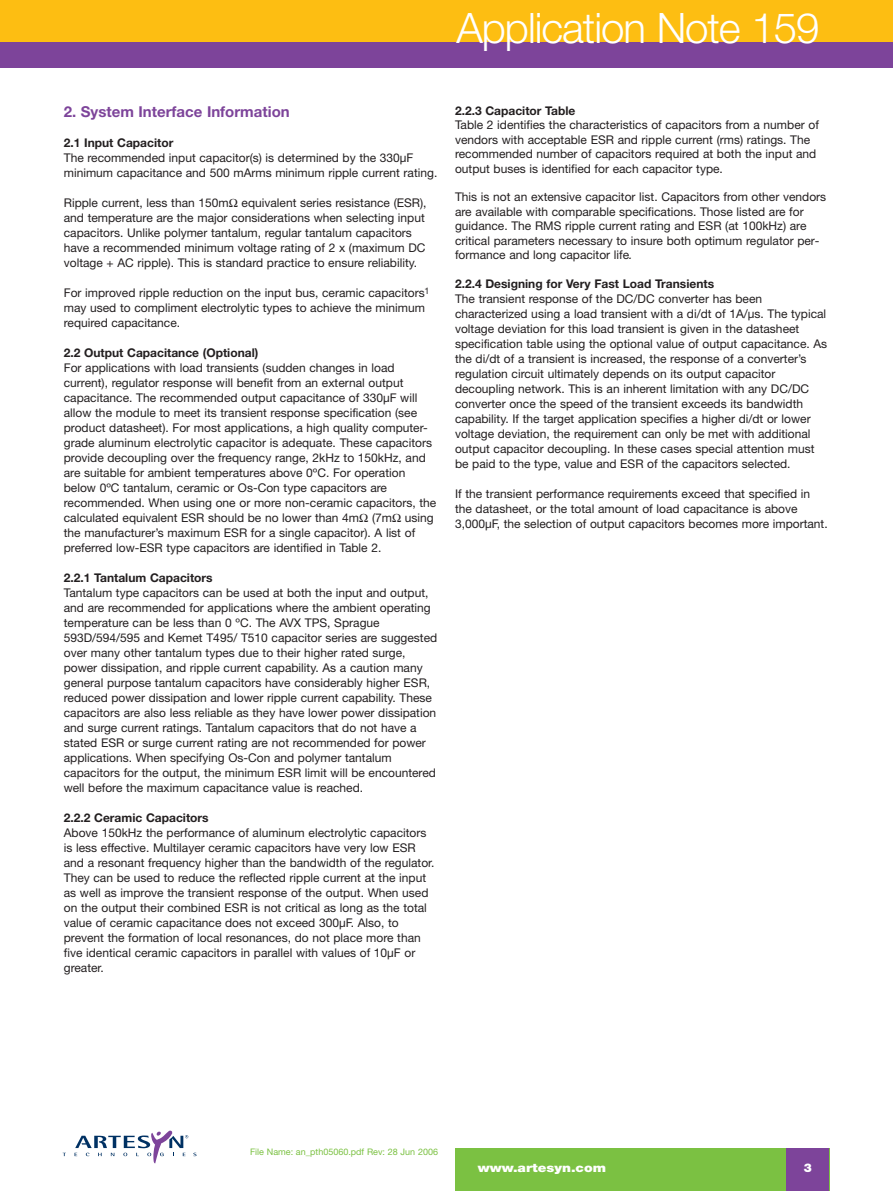
<style>
.page{position:relative;width:893px;height:1191px;background:#fff}
.page>*{position:absolute;margin:0;border:0;box-sizing:border-box;transform-origin:0 0}
.t1{font:300 42px "Helvetica Neue";letter-spacing:-.025em;color:#fff}
.t2{font:700 15px "Helvetica Neue";color:#7d449a}
.t3{font:12px/15px "Helvetica Neue";color:#231f20}
.t4{font:700 12px "Helvetica Neue";color:#231f20}
.t5{font:900 12px "Helvetica Neue";color:#fff;scale:1.15 1}
.t6{font:900 12px "Helvetica Neue";color:#fff}
.t7{font:9px "Helvetica Neue";color:#7bc142}
.s1{font-style:italic}
</style>
<div class="page">
<div style="left:455px;top:1148px;width:374px;height:43px;background:#7bc142"></div>
<div style="left:0;top:0;width:893px;height:43px;background:#fdbe12"></div>
<svg style="left:75px;top:1130px;width:122px;height:33px"></svg>
<div style="left:787px;top:1148px;width:42px;height:43px;background:#7d449a"></div>
<div style="left:0;top:43px;width:893px;height:25px;background:#7d449a"></div>
<h1 class="t1" style="left:456px;top:13px;width:364px">Application Note 159</h1>
<p class="t2" style="left:64px;top:106px;width:227px">2. System Interface Information</p>
<p class="t4" style="left:64px;top:138px;width:111px">2.1 Input Capacitor</p>
<p class="t3" style="left:64px;top:151px;width:375px">The recommended input capacitor(s) is determined by the 330µF minimum capacitance and 500 mArms minimum ripple current rating.</p>
<p class="t3" style="left:64px;top:196px;width:364px">Ripple current, less than 150m equivalent series resistance (ESR), and temperature are the major considerations when selecting input capacitors. Unlike polymer tantalum, regular tantalum capacitors have a recommended minimum voltage rating of 2 x (maximum DC voltage + AC ripple). This is standard practice to ensure reliability.</p>
<p class="t3" style="left:64px;top:286px;width:367px">For improved ripple reduction on the input bus, ceramic capacitors<sup>1 </sup>may used to compliment electrolytic types to achieve the minimum required capacitance.</p>
<p class="t4" style="left:64px;top:348px;width:196px">2.2 Output Capacitance (Optional)</p>
<p class="t3" style="left:64px;top:361px;width:374px">For applications with load transients (sudden changes in load current), regulator response will benefit from an external output capacitance. The recommended output capacitance of 330µF will allow the module to meet its transient response specification (see product datasheet). For most applications, a high quality computer&shy;grade aluminum electrolytic capacitor is adequate. These capacitors provide decoupling over the frequency range, 2kHz to 150kHz, and are suitable for ambient temperatures above 0ºC. For operation below 0ºC tantalum, ceramic or Os-Con type capacitors are recommended. When using one or more non-ceramic capacitors, the calculated equivalent ESR should be no lower than 4m (7m using the manufacturer’s maximum ESR for a single capacitor). A list of preferred low-ESR type capacitors are identified in Table 2.</p>
<p class="t4" style="left:64px;top:573px;width:150px">2.2.1 Tantalum Capacitors</p>
<p class="t3" style="left:64px;top:586px;width:375px">Tantalum type capacitors can be used at both the input and output, and are recommended for applications where the ambient operating temperature can be less than 0 ºC. The AVX TPS, Sprague 593D/594/595 and Kemet T495/ T510 capacitor series are suggested over many other tantalum types due to their higher rated surge, power dissipation, and ripple current capability. As a caution many general purpose tantalum capacitors have considerably higher ESR, reduced power dissipation and lower ripple current capability. These capacitors are also less reliable as they have lower power dissipation and surge current ratings. Tantalum capacitors that do not have a stated ESR or surge current rating are not recommended for power applications. When specifying Os-Con and polymer tantalum capacitors for the output, the minimum ESR limit will be encountered well before the maximum capacitance value is reached.</p>
<p class="t4" style="left:64px;top:813px;width:146px">2.2.2 Ceramic Capacitors</p>
<p class="t3" style="left:64px;top:826px;width:372px">Above 150kHz the performance of aluminum electrolytic capacitors is less effective. Multilayer ceramic capacitors have very low ESR and a resonant frequency higher than the bandwidth of the regulator.<br>They can be used to reduce the reflected ripple current at the input as well as improve the transient response of the output. When used on the output their combined ESR is not critical as long as the total value of ceramic capacitance does not exceed 300µF. Also, to prevent the formation of local resonances, do not place more than five identical ceramic capacitors in parallel with values of 10µF or greater.</p>
<p class="t4" style="left:455px;top:106px;width:122px">2.2.3 Capacitor Table</p>
<p class="t3" style="left:455px;top:119px;width:365px;line-height:14.4px">Table 2 identifies the characteristics of capacitors from a number of vendors with acceptable ESR and ripple current (rms) ratings. The recommended number of capacitors required at both the input and output buses is identified for each capacitor type.</p>
<p class="t3" style="left:455px;top:191px;width:373px;line-height:14.4px">This is not an extensive capacitor list. Capacitors from other vendors are available with comparable specifications. Those listed are for guidance. The RMS ripple current rating and ESR (at 100kHz) are critical parameters necessary to insure both optimum regulator per&shy;formance and long capacitor life<span class="s1">.</span></p>
<p class="t4" style="left:455px;top:279px;width:261px">2.2.4 Designing for Very Fast Load Transients</p>
<p class="t3" style="left:455px;top:292px;width:374px">The transient response of the DC/DC converter has been characterized using a load transient with a di/dt of 1A/µs. The typical voltage deviation for this load transient is given in the datasheet specification table using the optional value of output capacitance. As the di/dt of a transient is increased, the response of a converter’s regulation circuit ultimately depends on its output capacitor decoupling network. This is an inherent limitation with any DC/DC converter once the speed of the transient exceeds its bandwidth capability. If the target application specifies a higher di/dt or lower voltage deviation, the requirement can only be met with additional output capacitor decoupling. In these cases special attention must be paid to the type, value and ESR of the capacitors selected.</p>
<p class="t3" style="left:455px;top:487px;width:374px">If the transient performance requirements exceed that specified in the datasheet, or the total amount of load capacitance is above<br>3,000µF, the selection of output capacitors becomes more important.</p>
<p class="t7" style="left:250px;top:1148px;width:189px">File Name: an_pth05060.pdf Rev: 28 Jun 2006</p>
<p class="t5" style="left:478px;top:1163px;width:113px">www.artesyn.com</p>
<p class="t6" style="left:804px;top:1163px;width:10px">3</p>
</div>
